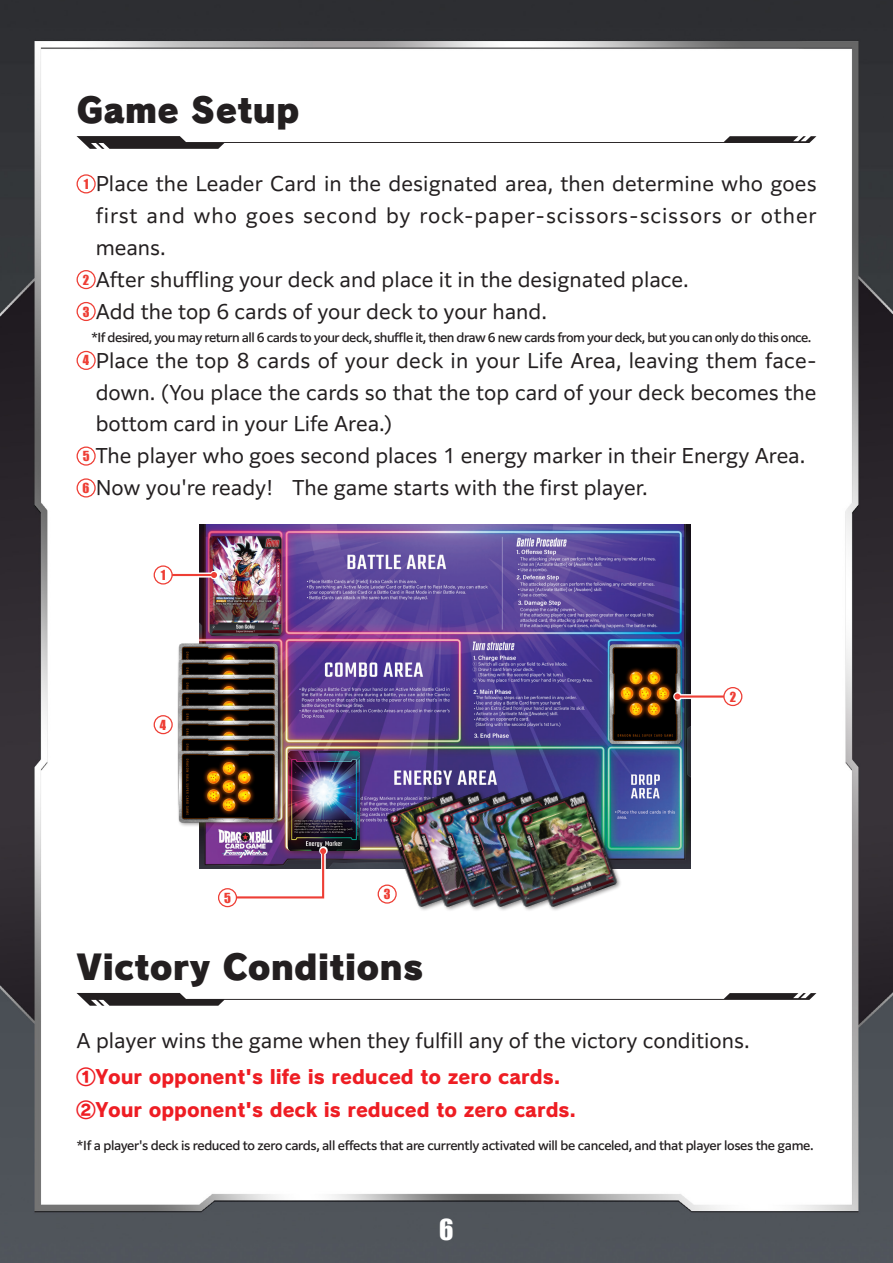
<style>
.page{position:relative;width:893px;height:1263px;background:#fff}
.page>*{position:absolute;margin:0;border:0;box-sizing:border-box;transform-origin:0 0}
.t1{font:34.05px "Rodin NTLG Pro UB";color:#231f20}
.t2{font:26.55px "Impact";color:#fff}
.t3{font:19.2px "PUD Shin Go Pr 6 N";color:#231f20}
.t4{font:19.2px/33px "Rodin NTLG Pro EB";color:#ee1d23}
.t5{font:19.2px "PUD Shin Go Pr 6 N";letter-spacing:.045em;color:#231f20}
.t6{font:12.75px "Impact";color:#ee3e35}
.t7{font:500 11.7px "PUD Shin Go Pr 6 N";letter-spacing:-.045em;color:#231f20}
.s1{font-family:"Impact";font-size:12.75px;color:#ee3e35}
</style>
<div class="page">
<img style="left:0;top:0;width:893px;height:1263px">
<img style="left:200px;top:525px;width:490px;height:343px">
<img style="left:382px;top:786px;width:26px;height:127px">
<img style="left:408px;top:786px;width:27px;height:127px">
<div style="left:77px;top:175px;width:18px;height:18px;background:#fff;border-radius:50%"></div>
<div style="left:77px;top:174px;width:19px;height:19px;border:1px solid #ee3e35;border-radius:50%"></div>
<div style="left:77px;top:271px;width:18px;height:17px;background:#fff;border-radius:50%"></div>
<div style="left:77px;top:270px;width:19px;height:19px;border:1px solid #ee3e35;border-radius:50%"></div>
<div style="left:77px;top:303px;width:18px;height:17px;background:#fff;border-radius:50%"></div>
<div style="left:77px;top:302px;width:19px;height:19px;border:1px solid #ee3e35;border-radius:50%"></div>
<div style="left:77px;top:351px;width:18px;height:18px;background:#fff;border-radius:50%"></div>
<div style="left:77px;top:351px;width:19px;height:19px;border:1px solid #ee3e35;border-radius:50%"></div>
<svg style="left:77px;top:447px;width:18px;height:18px"></svg>
<div style="left:77px;top:446px;width:19px;height:20px;border:1px solid #ee3e35;border-radius:50%"></div>
<div style="left:77px;top:479px;width:18px;height:18px;background:#fff;border-radius:50%"></div>
<div style="left:77px;top:478px;width:19px;height:19px;border:1px solid #ee3e35;border-radius:50%"></div>
<svg style="left:77px;top:136px;width:739px;height:13px"></svg>
<svg style="left:77px;top:993px;width:739px;height:13px"></svg>
<div style="left:378px;top:885px;width:18px;height:18px;background:#fff;border-radius:50%"></div>
<div style="left:378px;top:884px;width:19px;height:20px;border:1px solid #ee3e35;border-radius:50%"></div>
<div style="left:154px;top:716px;width:18px;height:18px;background:#fff;border-radius:50%"></div>
<div style="left:154px;top:715px;width:19px;height:19px;border:1px solid #ee3e35;border-radius:50%"></div>
<div style="left:607px;top:642px;width:79px;height:107px;background:#231f20;opacity:.5"></div>
<img style="left:606px;top:641px;width:78px;height:106px">
<img style="left:175px;top:641px;width:107px;height:15px">
<img style="left:175px;top:656px;width:107px;height:15px">
<img style="left:175px;top:671px;width:107px;height:154px">
<img style="left:175px;top:687px;width:107px;height:15px">
<img style="left:175px;top:702px;width:107px;height:30px">
<div style="left:177px;top:718px;width:106px;height:79px;background:#231f20;opacity:.5"></div>
<img style="left:175px;top:732px;width:107px;height:78px">
<div style="left:177px;top:749px;width:106px;height:78px;background:#231f20;opacity:.5"></div>
<div style="left:208px;top:534px;width:79px;height:106px;background:#231f20;opacity:.5"></div>
<img style="left:207px;top:533px;width:77px;height:106px">
<div style="left:286px;top:749px;width:78px;height:106px;background:#231f20;opacity:.5"></div>
<img style="left:289px;top:752px;width:70px;height:98px">
<img style="left:435px;top:786px;width:26px;height:127px">
<img style="left:461px;top:786px;width:26px;height:127px">
<img style="left:487px;top:786px;width:27px;height:127px">
<img style="left:514px;top:786px;width:109px;height:127px">
<svg style="left:235px;top:847px;width:92px;height:53px"></svg>
<svg style="left:234px;top:848px;width:92px;height:51px"></svg>
<svg style="left:673px;top:692px;width:51px;height:9px"></svg>
<hr style="left:677px;top:695px;width:56px;height:3px;background:#ee3e35">
<svg style="left:674px;top:693px;width:6px;height:6px"></svg>
<svg style="left:172px;top:571px;width:46px;height:8px"></svg>
<hr style="left:159px;top:574px;width:55px;height:2px;background:#ee3e35">
<svg style="left:211px;top:572px;width:6px;height:6px"></svg>
<div style="left:219px;top:889px;width:17px;height:17px;background:#fff;border-radius:50%"></div>
<div style="left:218px;top:888px;width:19px;height:19px;border:1px solid #ee3e35;border-radius:50%"></div>
<div style="left:154px;top:566px;width:18px;height:18px;background:#fff;border-radius:50%"></div>
<div style="left:154px;top:565px;width:19px;height:19px;border:1px solid #ee3e35;border-radius:50%"></div>
<div style="left:724px;top:688px;width:18px;height:17px;background:#fff;border-radius:50%"></div>
<div style="left:723px;top:687px;width:19px;height:19px;border:1px solid #ee3e35;border-radius:50%"></div>
<h1 class="t1" style="left:77px;top:86px;width:225px">Game Setup</h1>
<p class="t3" style="left:84px;top:173px;width:734px"><span class="s1">1</span> Place the Leader Card in the designated area, then determine who goes</p>
<p class="t5" style="left:96px;top:205px;width:723px">first and who goes second by rock-paper-scissors-scissors or other</p>
<p class="t3" style="left:96px;top:237px;width:72px">means.</p>
<p class="t3" style="left:83px;top:269px;width:607px"><span class="s1">2</span> After shuffling your deck and place it in the designated place.</p>
<p class="t3" style="left:83px;top:301px;width:466px"><span class="s1">3</span> Add the top 6 cards of your deck to your hand.</p>
<p class="t7" style="left:77px;top:331px;width:736px">　 *If desired, you may return all 6 cards to your deck, shuffle it, then draw 6 new cards from your deck, but you can only do this once.</p>
<p class="t3" style="left:83px;top:350px;width:735px"><span class="s1">4</span> Place the top 8 cards of your deck in your Life Area, leaving them face-</p>
<p class="t3" style="left:96px;top:382px;width:722px">down. (You place the cards so that the top card of your deck becomes the</p>
<p class="t3" style="left:96px;top:414px;width:298px">bottom card in your Life Area.)</p>
<p class="t3" style="left:83px;top:445px;width:724px"><span class="s1">5</span> The player who goes second places 1 energy marker in their Energy Area.</p>
<p class="t3" style="left:83px;top:477px;width:566px"><span class="s1">6</span> Now you're ready!　The game starts with the first player.</p>
<p class="t6" style="left:161px;top:565px;width:6px">1</p>
<p class="t6" style="left:160px;top:715px;width:8px">4</p>
<p class="t6" style="left:224px;top:888px;width:8px">5</p>
<p class="t6" style="left:384px;top:884px;width:8px">3</p>
<h1 class="t1" style="left:77px;top:943px;width:348px">Victory Conditions</h1>
<p class="t6" style="left:730px;top:687px;width:8px">2</p>
<p class="t3" style="left:77px;top:1030px;width:675px">A player wins the game when they fulfill any of the victory conditions.</p>
<p class="t4" style="left:77px;top:1059px;width:501px">①Your opponent's life is reduced to zero cards.<br>②Your opponent's deck is reduced to zero cards.</p>
<p class="t7" style="left:77px;top:1139px;width:739px">*If a player's deck is reduced to zero cards, all effects that are currently activated will be canceled, and that player loses the game.</p>
<h2 class="t2" style="left:439px;top:1209px;width:16px">6</h2>
</div>
